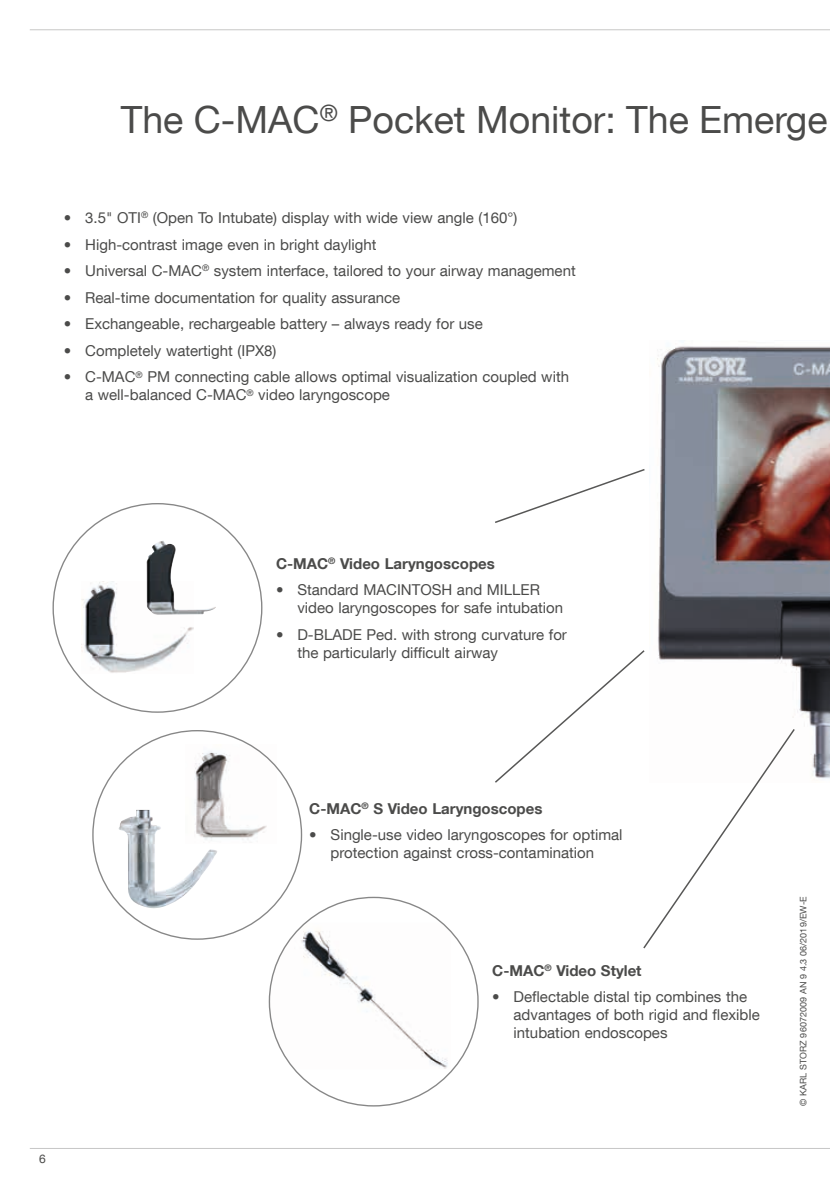
<style>
.page{position:relative;width:830px;height:1191px;background:#fff}
.page>*{position:absolute;margin:0;border:0;box-sizing:border-box;transform-origin:0 0}
.t1{font:37.5px "KS Helvetica Neue";color:#4b4b4a}
.t2{font:15px/18px "KS Helvetica Neue";color:#4b4b4a}
.t3{font:700 15px "KS Helvetica Neue";color:#4b4b4a}
.t4{font:12px "KS Helvetica Neue";color:#4b4b4a}
.t5{font:9px "KS Helvetica Neue";letter-spacing:.01em;color:#4b4b4a}
</style>
<div class="page">
<hr style="left:30px;top:29px;width:799px;height:1px;background:#c7c7c6">
<hr style="left:30px;top:1148px;width:799px;height:1px;background:#c7c7c6">
<img style="left:82px;top:581px;width:111px;height:92px">
<img style="left:657px;top:346px;width:172px;height:433px">
<img style="left:146px;top:541px;width:70px;height:74px">
<svg style="left:495px;top:469px;width:150px;height:54px"></svg>
<svg style="left:495px;top:648px;width:300px;height:301px"></svg>
<img style="left:194px;top:744px;width:83px;height:96px">
<img style="left:117px;top:810px;width:101px;height:99px">
<img style="left:270px;top:922px;width:180px;height:147px">
<h1 class="t1" style="left:121px;top:97px;width:707px">The C-MAC<sup>®</sup> Pocket Monitor: The Emerge</h1>
<p class="t2" style="left:64px;top:209px;width:454px">• 3.5" OTI<sup>®</sup> (Open To Intubate) display with wide view angle (160°)</p>
<p class="t2" style="left:64px;top:235px;width:314px">• High-contrast image even in bright daylight</p>
<p class="t2" style="left:64px;top:262px;width:513px">• Universal C-MAC<sup>®</sup> system interface, tailored to your airway management</p>
<p class="t2" style="left:64px;top:288px;width:338px">• Real-time documentation for quality assurance</p>
<p class="t2" style="left:64px;top:315px;width:420px">• Exchangeable, rechargeable battery – always ready for use</p>
<p class="t2" style="left:64px;top:341px;width:214px">• Completely watertight (IPX8)</p>
<p class="t2" style="left:85px;top:368px;width:485px;text-indent:-21px">• C-MAC<sup>®</sup> PM connecting cable allows optimal visualization coupled with a well-balanced C-MAC<sup>®</sup> video laryngoscope</p>
<p class="t4" style="left:39px;top:1151px;width:8px">6</p>
<p class="t3" style="left:276px;top:554px;width:220px">C-MAC<sup>®</sup> Video Laryngoscopes</p>
<p class="t2" style="left:297px;top:580px;width:267px;text-indent:-21px">• Standard MACINTOSH and MILLER video laryngoscopes for safe intubation</p>
<p class="t2" style="left:297px;top:625px;width:271px;text-indent:-21px">• D-BLADE Ped. with strong curvature for the particularly difficult airway</p>
<p class="t3" style="left:309px;top:799px;width:234px">C-MAC<sup>®</sup> S Video Laryngoscopes</p>
<p class="t2" style="left:309px;top:825px;width:314px;text-align:center">• Single-use video laryngoscopes for optimal protection against cross-contamination</p>
<p class="t3" style="left:492px;top:961px;width:151px">C-MAC<sup>®</sup> Video Stylet</p>
<p class="t2" style="left:513px;top:987px;width:248px;text-indent:-21px">• Deflectable distal tip combines the advantages of both rigid and flexible intubation endoscopes</p>
<p class="t5" style="left:797px;top:1106px;width:211px;rotate:-90deg">© KARL STORZ 96072009 AN 9 4.3 06/2019/EW-E</p>
</div>
